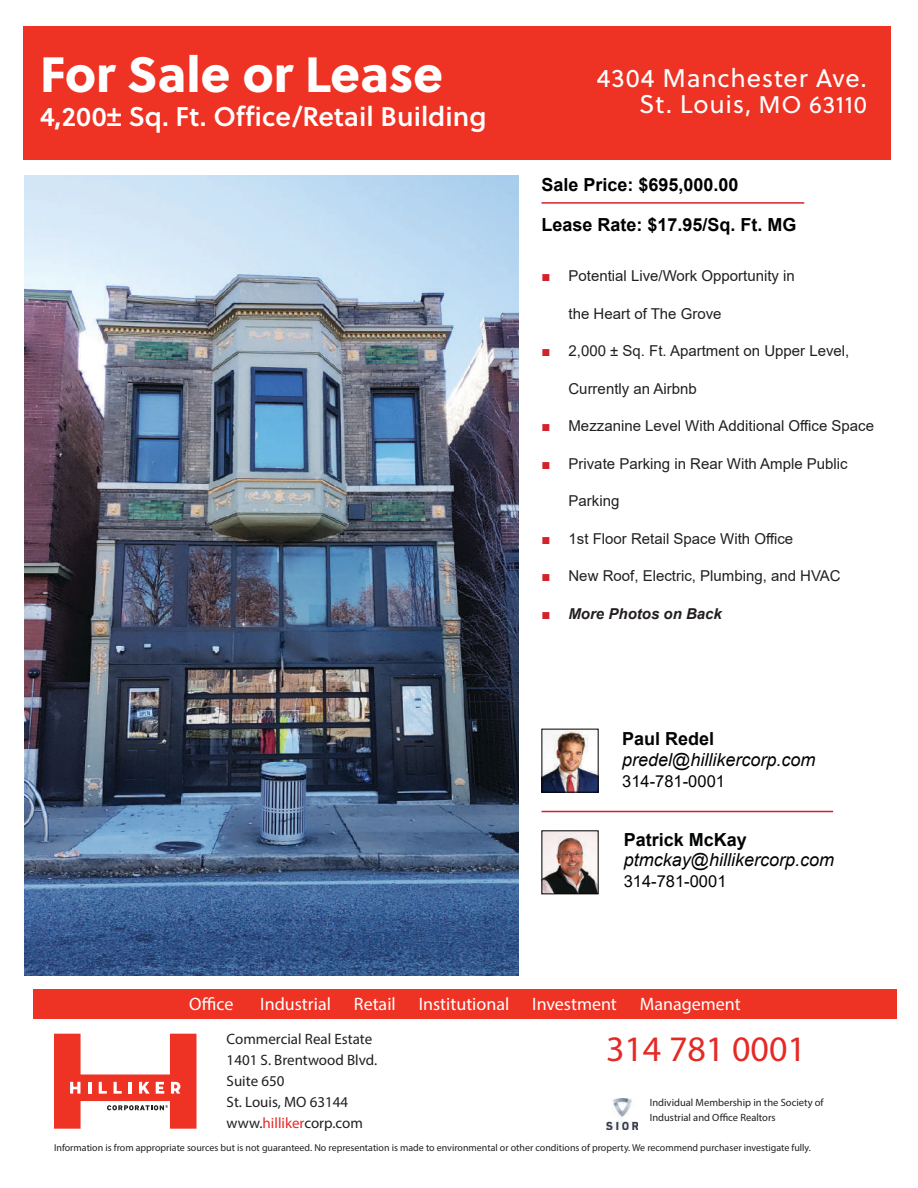
<style>
.page{position:relative;width:918px;height:1188px;background:#fff}
.page>*{position:absolute;margin:0;border:0;box-sizing:border-box;transform-origin:0 0}
.t1{font:49.5px "Soleil Xb";color:#fff}
.t2{font:36px "Myriad Pro";color:#e52925}
.t3{font:27px "Soleil Sb";color:#fff}
.t4{font:25.5px/25.5px "Soleil";letter-spacing:.03em;color:#fff;text-align:right}
.t5{font:18px "Myriad Pro";color:#fff}
.t6{font:italic 18px "Arial";color:#020304}
.t7{font:700 18px "Arial";color:#000}
.t8{font:700 18px "Arial";color:#020304}
.t9{font:16.5px "Arial";color:#020304}
.t10{font:15px "Arial";color:#231f20}
.t11{font:15px/21px "Myriad Pro";color:#231f20}
.t12{font:italic 700 15px "Arial";color:#231f20}
.t13{font:10.5px/15px "Myriad Pro";color:#231f20}
.t14{font:10.05px "Myriad Pro";color:#231f20}
.s1{font-size:24px}
.s2{color:#d2232a}
.s3{font-weight:400;font-style:normal;color:#d2232a}
.s4{color:#e52925}
</style>
<div class="page">
<div style="left:33px;top:989px;width:864px;height:30px;background:#ee3224"></div>
<svg style="left:615px;top:1098px;width:14px;height:1px"></svg>
<img style="left:606px;top:1099px;width:32px;height:31px">
<svg style="left:54px;top:1034px;width:142px;height:95px"></svg>
<img style="left:544px;top:731px;width:53px;height:60px">
<div style="left:542px;top:729px;width:57px;height:64px;border:1px solid #000"></div>
<div style="left:23px;top:27px;width:868px;height:133px;background:#ee3224"></div>
<img style="left:24px;top:175px;width:494px;height:801px">
<hr style="left:542px;top:202px;width:262px;height:2px;background:#d2232a">
<img style="left:544px;top:832px;width:53px;height:60px">
<div style="left:542px;top:830px;width:57px;height:64px;border:1px solid #000"></div>
<hr style="left:542px;top:811px;width:291px;height:1px;background:#d2232a">
<h1 class="t1" style="left:40px;top:35px;width:405px">For Sale or Lease</h1>
<h3 class="t3" style="left:40px;top:96px;width:448px">4,200± Sq. Ft. Office/Retail Building</h3>
<h3 class="t4" style="left:597px;top:65px;width:272px">4304 Manchester Ave.<br>St. Louis<span class="s1">, MO 63110</span></h3>
<p class="t7" style="left:542px;top:172px;width:199px">Sale Price: $695,000.00</p>
<p class="t7" style="left:542px;top:212px;width:257px">Lease Rate: $17.95/Sq. Ft. MG</p>
<p class="t10" style="left:542px;top:266px;width:255px"><span class="s2">■</span> Potential Live/Work Opportunity in</p>
<p class="t10" style="left:568px;top:303px;width:155px">the Heart of The Grove</p>
<p class="t10" style="left:542px;top:341px;width:309px"><span class="s2">■</span> 2,000 ± Sq. Ft. Apartment on Upper Level,</p>
<p class="t10" style="left:568px;top:378px;width:130px">Currently an Airbnb</p>
<p class="t10" style="left:542px;top:416px;width:334px"><span class="s2">■</span> Mezzanine Level With Additional Office Space</p>
<p class="t10" style="left:542px;top:453px;width:308px"><span class="s2">■</span> Private Parking in Rear With Ample Public</p>
<p class="t10" style="left:568px;top:491px;width:52px">Parking</p>
<p class="t10" style="left:542px;top:528px;width:253px"><span class="s2">■</span> 1st Floor Retail Space With Office</p>
<p class="t10" style="left:542px;top:566px;width:301px"><span class="s2">■</span> New Roof, Electric, Plumbing, and HVAC</p>
<p class="t12" style="left:542px;top:604px;width:182px"><span class="s3">■</span> More Photos on Back</p>
<p class="t8" style="left:622px;top:726px;width:94px">Paul Redel</p>
<p class="t6" style="left:622px;top:748px;width:195px">predel@hillikercorp.com</p>
<p class="t9" style="left:622px;top:770px;width:104px">314-781-0001</p>
<p class="t8" style="left:624px;top:827px;width:125px">Patrick McKay</p>
<p class="t6" style="left:624px;top:848px;width:212px">ptmckay@hillikercorp.com</p>
<p class="t9" style="left:624px;top:870px;width:104px">314-781-0001</p>
<p class="t5" style="left:189px;top:993px;width:46px">Office</p>
<p class="t5" style="left:260px;top:993px;width:72px">Industrial</p>
<p class="t5" style="left:354px;top:993px;width:43px">Retail</p>
<p class="t5" style="left:419px;top:993px;width:92px">Institutional</p>
<p class="t5" style="left:532px;top:993px;width:86px">Investment</p>
<p class="t5" style="left:640px;top:993px;width:102px">Management</p>
<p class="t11" style="left:227px;top:1029px;width:152px">Commercial Real Estate<br>1401 S. Brentwood Blvd.<br>Suite 650<br>St. Louis, MO 63144 www.<span class="s4">hilliker</span>corp.com</p>
<h2 class="t2" style="left:606px;top:1026px;width:201px">314 781 0001</h2>
<p class="t13" style="left:650px;top:1095px;width:175px">Individual Membership in the Society of<br>Industrial and Office Realtors</p>
<p class="t14" style="left:54px;top:1142px;width:758px">Information is from appropriate sources but is not guaranteed. No representation is made to environmental or other conditions of property. We recommend purchaser investigate fully.</p>
</div>
